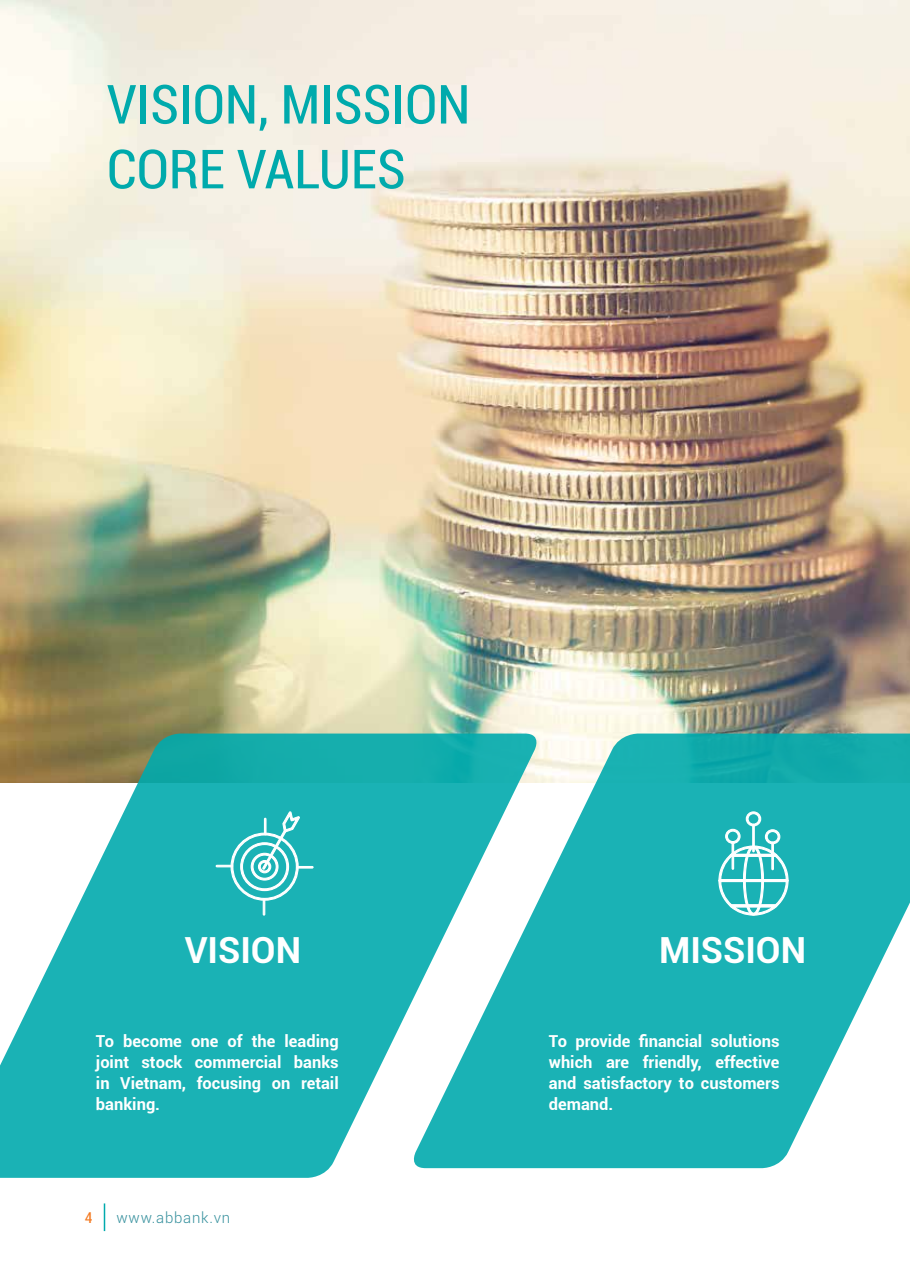
<style>
.page{position:relative;width:910px;height:1280px;background:#fff}
.page>*{position:absolute;margin:0;border:0;box-sizing:border-box;transform-origin:0 0}
.t1{font:condensed 54px/64.8px "Roboto";color:#00aaac}
.t2{font:700 36px "Roboto";color:#fff}
.t3{font:700 16.5px/21px "Roboto";color:#fff;text-align:justify}
.t4{font:300 15px "Roboto";letter-spacing:.05em;color:#36909d}
.t5{font:condensed 15px "Roboto";color:#f47920}
</style>
<div class="page">
<svg style="left:104px;top:1203px;width:1px;height:28px"></svg>
<img style="left:1px;top:0;width:909px;height:733px">
<svg style="left:0;top:733px;width:541px;height:445px;fill:#1ab2b5"></svg>
<svg style="left:409px;top:733px;width:501px;height:435px;fill:#1ab2b5"></svg>
<svg style="left:718px;top:811px;width:71px;height:105px"></svg>
<div style="left:296px;top:866px;width:18px;height:3px;border:1px solid #fff"></div>
<svg style="left:216px;top:810px;width:97px;height:106px;background:#40bec1"></svg>
<h1 class="t1" style="left:107px;top:70px;width:365px">VISION, MISSION<br>CORE VALUES</h1>
<h2 class="t2" style="left:185px;top:925px;width:118px">VISION</h2>
<h2 class="t2" style="left:659px;top:925px;width:149px">MISSION</h2>
<p class="t3" style="left:96px;top:1030px;width:244px">To become one of the leading joint stock commercial banks in Vietnam, focusing on retail banking.</p>
<p class="t3" style="left:549px;top:1030px;width:232px">To provide financial solutions which are friendly, effective and satisfactory to customers demand.</p>
<p class="t5" style="left:85px;top:1207px;width:9px">4</p>
<p class="t4" style="left:117px;top:1207px;width:115px">www.abbank.vn</p>
</div>
